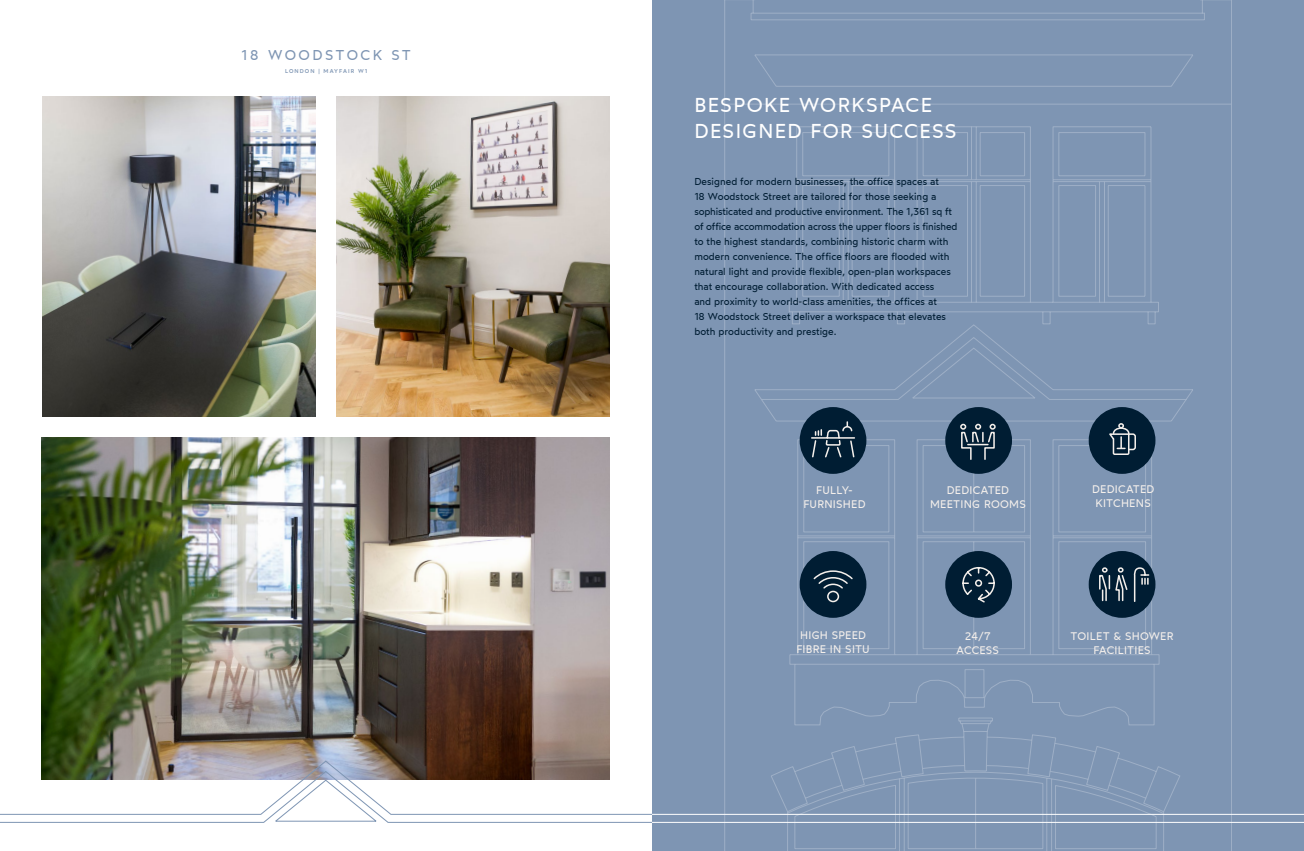
<style>
.page{position:relative;width:1304px;height:851px;background:#fff}
.page>*{position:absolute;margin:0;border:0;box-sizing:border-box;transform-origin:0 0}
.t1{font:20px/26px "Wotfard";letter-spacing:.065em;color:#fff}
.t2{font:14.2px "Wotfard";letter-spacing:.175em;color:#7e95b3}
.t3{font:11px/14px "Wotfard";letter-spacing:.02em;color:#f4efeb;text-align:center}
.t4{font:10px/15px "Wotfard";color:#001d33}
.t5{font:500 5.5px "Wotfard";letter-spacing:.2em;color:#7e95b3}
</style>
<div class="page">
<div style="left:652px;top:0;width:652px;height:850px;background:#7e95b3"></div>
<svg style="left:724px;top:0;width:508px;height:850px"></svg>
<div style="left:800px;top:407px;width:66px;height:67px;background:#001d33;border-radius:50%"></div>
<svg style="left:810px;top:421px;width:46px;height:46px"></svg>
<div style="left:800px;top:551px;width:66px;height:66px;background:#001d33;border-radius:50%"></div>
<svg style="left:813px;top:570px;width:40px;height:33px"></svg>
<div style="left:945px;top:407px;width:67px;height:67px;background:#001d33;border-radius:50%"></div>
<svg style="left:960px;top:423px;width:36px;height:37px"></svg>
<div style="left:945px;top:551px;width:67px;height:66px;background:#001d33;border-radius:50%"></div>
<svg style="left:962px;top:567px;width:33px;height:36px"></svg>
<div style="left:975px;top:579px;width:7px;height:7px;border:2px solid #f4efeb;border-radius:50%"></div>
<div style="left:1089px;top:407px;width:66px;height:67px;background:#001d33;border-radius:50%"></div>
<svg style="left:1109px;top:423px;width:27px;height:32px"></svg>
<div style="left:1089px;top:551px;width:66px;height:66px;background:#001d33;border-radius:50%"></div>
<svg style="left:1099px;top:567px;width:51px;height:35px"></svg>
<img style="left:42px;top:437px;width:567px;height:323px">
<img style="left:337px;top:96px;width:272px;height:320px">
<img style="left:43px;top:96px;width:273px;height:320px">
<svg style="left:0;top:760px;width:652px;height:62px"></svg>
<hr style="left:652px;top:814px;width:652px;height:1px;background:#fff">
<hr style="left:652px;top:822px;width:652px;height:1px;background:#fff">
<h2 class="t2" style="left:241px;top:46px;width:171px">18 WOODSTOCK ST</h2>
<p class="t5" style="left:285px;top:67px;width:84px">LONDON | MAYFAIR W1</p>
<h1 class="t1" style="left:694px;top:92px;width:264px">BESPOKE WORKSPACE<br>DESIGNED FOR SUCCESS</h1>
<p class="t4" style="left:694px;top:173px;width:265px">Designed for modern businesses, the office spaces at<br>18 Woodstock Street are tailored for those seeking a sophisticated and productive environment. The 1,361 sq ft of office accommodation across the upper floors is finished to the highest standards, combining historic charm with modern convenience. The office floors are flooded with natural light and provide flexible, open-plan workspaces that encourage collaboration. With dedicated access<br>and proximity to world-class amenities, the offices at<br>18 Woodstock Street deliver a workspace that elevates both productivity and prestige.</p>
<p class="t3" style="left:803px;top:482px;width:64px">FULLY-<br>FURNISHED</p>
<p class="t3" style="left:796px;top:627px;width:75px">HIGH SPEED<br>FIBRE IN SITU</p>
<p class="t3" style="left:930px;top:482px;width:97px">DEDICATED<br>MEETING ROOMS</p>
<p class="t3" style="left:1092px;top:481px;width:64px">DEDICATED<br>KITCHENS</p>
<p class="t3" style="left:957px;top:628px;width:44px">24/7<br>ACCESS</p>
<p class="t3" style="left:1071px;top:628px;width:105px">TOILET &amp; SHOWER<br>FACILITIES</p>
</div>
